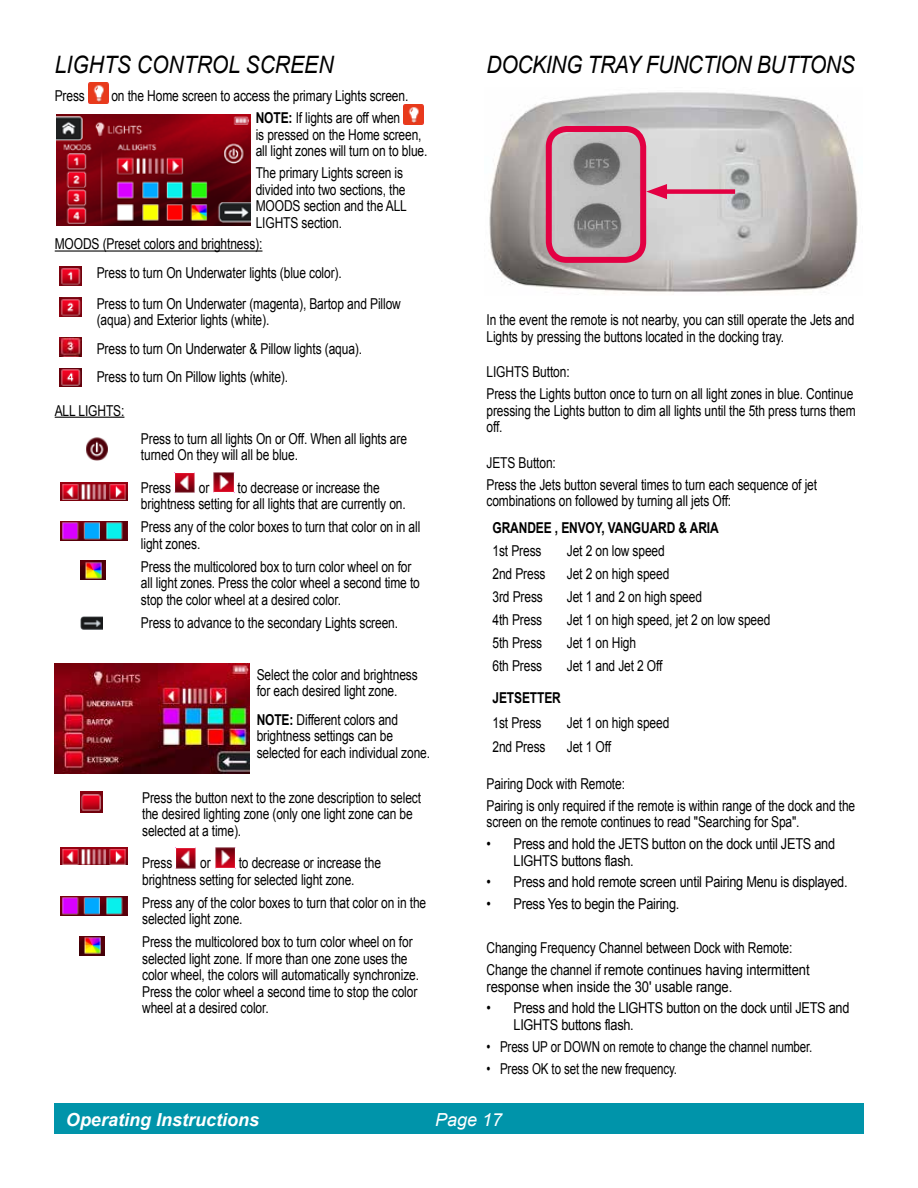
<style>
.page{position:relative;width:918px;height:1188px;background:#fff}
.page>*{position:absolute;margin:0;border:0;box-sizing:border-box;transform-origin:0 0}
.t1{font:italic 24px "Arial";letter-spacing:-.02em;color:#000;scale:.88 1}
.t2{font:italic 24px "Arial";color:#000;scale:.88 1}
.t3{font:italic 700 18px "Arial";color:#fff}
.t4{font:italic 18px "Arial";color:#fff}
.t5{font:15px/16.5px "Arial";letter-spacing:-.01em;color:#000;scale:.8 1}
.t6{font:15px/16.5px "Arial";letter-spacing:-.01em;color:#000;scale:.85 1}
.t7{font:15px "Arial";letter-spacing:-.01em;color:#000;scale:.77 1}
.t8{font:700 15px "Arial";letter-spacing:-.01em;color:#000;scale:.8 1}
.t9{font:15px "Arial";letter-spacing:-.01em;color:#000;scale:.87 1}
.s1{font-weight:700}
</style>
<div class="page">
<div style="left:54px;top:1103px;width:810px;height:31px;background:#0094aa"></div>
<hr style="left:55px;top:250px;width:207px;height:2px;background:#000">
<hr style="left:55px;top:417px;width:69px;height:1px;background:#000">
<img style="left:88px;top:83px;width:21px;height:20px">
<img style="left:403px;top:105px;width:21px;height:20px">
<img style="left:59px;top:267px;width:23px;height:19px">
<img style="left:59px;top:298px;width:23px;height:19px">
<img style="left:59px;top:337px;width:23px;height:19px">
<img style="left:59px;top:368px;width:23px;height:19px">
<img style="left:86px;top:437px;width:22px;height:23px">
<img style="left:60px;top:483px;width:67px;height:17px">
<img style="left:174px;top:472px;width:21px;height:21px">
<img style="left:214px;top:472px;width:20px;height:21px">
<img style="left:60px;top:521px;width:67px;height:19px">
<img style="left:80px;top:561px;width:26px;height:19px">
<img style="left:81px;top:617px;width:22px;height:13px">
<img style="left:80px;top:792px;width:23px;height:20px">
<img style="left:60px;top:848px;width:67px;height:17px">
<img style="left:175px;top:848px;width:21px;height:20px">
<img style="left:215px;top:848px;width:21px;height:20px">
<img style="left:60px;top:897px;width:67px;height:19px">
<img style="left:79px;top:936px;width:26px;height:19px">
<img style="left:56px;top:115px;width:195px;height:110px">
<img style="left:55px;top:664px;width:194px;height:110px">
<img style="left:489px;top:92px;width:369px;height:202px">
<img style="left:549px;top:129px;width:94px;height:131px">
<div style="left:546px;top:126px;width:100px;height:137px;border:6px solid #e30043;border-radius:18px"></div>
<div style="left:659px;top:189px;width:76px;height:5px;background:#e30043"></div>
<svg style="left:646px;top:184px;width:21px;height:15px"></svg>
<h1 class="t2" style="left:55px;top:49px;width:318px">LIGHTS CONTROL SCREEN</h1>
<p class="t5" style="left:55px;top:88px;width:39px">Press</p>
<p class="t5" style="left:256px;top:85px;width:192px;line-height:21.9px;text-indent:-144px">on the Home screen to access the primary Lights screen.<br><span class="s1">NOTE:</span> If lights are off when</p>
<p class="t5" style="left:256px;top:126px;width:216px">is pressed on the Home screen, all light zones will turn on to blue.</p>
<p class="t5" style="left:256px;top:165px;width:190px">The primary Lights screen is divided into two sections, the<br>MOODS section and the ALL<br>LIGHTS section.</p>
<p class="t5" style="left:97px;top:230px;width:308px;line-height:28.3px;text-indent:-42px">MOODS (Preset colors and brightness):<br>Press to turn On Underwater lights (blue color).</p>
<p class="t5" style="left:97px;top:295px;width:382px">Press to turn On Underwater (magenta), Bartop and Pillow (aqua) and Exterior lights (white).</p>
<p class="t5" style="left:97px;top:335px;width:333px;line-height:27.9px">Press to turn On Underwater &amp; Pillow lights (aqua).<br>Press to turn On Pillow lights (white).</p>
<p class="t5" style="left:55px;top:402px;width:89px">ALL LIGHTS:</p>
<p class="t5" style="left:141px;top:431px;width:334px">Press to turn all lights On or Off. When all lights are turned On they will all be blue.</p>
<p class="t5" style="left:141px;top:480px;width:39px">Press</p>
<p class="t5" style="left:199px;top:480px;width:15px">or</p>
<p class="t5" style="left:141px;top:480px;width:333px;text-indent:97px">to decrease or increase the brightness setting for all lights that are currently on.</p>
<p class="t5" style="left:141px;top:519px;width:351px">Press any of the color boxes to turn that color on in all light zones.</p>
<p class="t5" style="left:141px;top:558px;width:350px">Press the multicolored box to turn color wheel on for all light zones. Press the color wheel a second time to stop the color wheel at a desired color.</p>
<p class="t5" style="left:141px;top:614px;width:323px">Press to advance to the secondary Lights screen.</p>
<p class="t5" style="left:257px;top:666px;width:203px">Select the color and brightness for each desired light zone.</p>
<p class="t5" style="left:257px;top:712px;width:218px"><span class="s1">NOTE:</span> Different colors and brightness settings can be selected for each individual zone.</p>
<p class="t5" style="left:142px;top:789px;width:350px">Press the button next to the zone description to select the desired lighting zone (only one light zone can be selected at a time).</p>
<p class="t5" style="left:142px;top:855px;width:39px">Press</p>
<p class="t5" style="left:200px;top:855px;width:15px">or</p>
<p class="t5" style="left:142px;top:855px;width:300px;text-indent:97px">to decrease or increase the brightness setting for selected light zone.</p>
<p class="t5" style="left:142px;top:894px;width:357px">Press any of the color boxes to turn that color on in the selected light zone.</p>
<p class="t5" style="left:142px;top:934px;width:348px">Press the multicolored box to turn color wheel on for selected light zone. If more than one zone uses the color wheel, the colors will automatically synchronize.<br>Press the color wheel a second time to stop the color wheel at a desired color.</p>
<h1 class="t1" style="left:487px;top:49px;width:420px">DOCKING TRAY FUNCTION BUTTONS</h1>
<p class="t5" style="left:487px;top:312px;width:462px">In the event the remote is not nearby, you can still operate the Jets and<br>Lights by pressing the buttons located in the docking tray.</p>
<p class="t5" style="left:487px;top:361px;width:460px;line-height:21.9px">LIGHTS Button:<br>Press the Lights button once to turn on all light zones in blue. Continue</p>
<p class="t5" style="left:487px;top:402px;width:463px">pressing the Lights button to dim all lights until the 5th press turns them off.</p>
<p class="t5" style="left:487px;top:452px;width:415px;line-height:21.9px">JETS Button:<br>Press the Jets button several times to turn each sequence of jet</p>
<p class="t5" style="left:487px;top:493px;width:307px">combinations on followed by turning all jets Off:</p>
<p class="t8" style="left:493px;top:518px;width:284px">GRANDEE , ENVOY, VANGUARD &amp; ARIA</p>
<p class="t5" style="left:493px;top:543px;width:63px">1st Press</p>
<p class="t5" style="left:567px;top:543px;width:124px">Jet 2 on low speed</p>
<p class="t5" style="left:493px;top:566px;width:68px">2nd Press</p>
<p class="t5" style="left:567px;top:566px;width:130px">Jet 2 on high speed</p>
<p class="t5" style="left:493px;top:589px;width:64px">3rd Press</p>
<p class="t5" style="left:567px;top:589px;width:171px">Jet 1 and 2 on high speed</p>
<p class="t5" style="left:493px;top:612px;width:64px">4th Press</p>
<p class="t5" style="left:567px;top:612px;width:256px">Jet 1 on high speed, jet 2 on low speed</p>
<p class="t5" style="left:493px;top:635px;width:64px">5th Press</p>
<p class="t5" style="left:567px;top:635px;width:88px">Jet 1 on High</p>
<p class="t5" style="left:493px;top:657px;width:64px">6th Press</p>
<p class="t5" style="left:567px;top:657px;width:121px">Jet 1 and Jet 2 Off</p>
<p class="t8" style="left:493px;top:688px;width:87px">JETSETTER</p>
<p class="t5" style="left:493px;top:714px;width:63px">1st Press</p>
<p class="t5" style="left:567px;top:714px;width:130px">Jet 1 on high speed</p>
<p class="t5" style="left:493px;top:739px;width:68px">2nd Press</p>
<p class="t5" style="left:567px;top:739px;width:57px">Jet 1 Off</p>
<p class="t5" style="left:487px;top:773px;width:462px;line-height:21.9px">Pairing Dock with Remote:<br>Pairing is only required if the remote is within range of the dock and the</p>
<p class="t5" style="left:487px;top:814px;width:393px">screen on the remote continues to read "Searching for Spa".</p>
<p class="t6" style="left:514px;top:836px;width:380px;text-indent:-27px">• Press and hold the JETS button on the dock until JETS and<br>LIGHTS buttons flash.</p>
<p class="t6" style="left:487px;top:874px;width:426px">• Press and hold remote screen until Pairing Menu is displayed.</p>
<p class="t6" style="left:487px;top:896px;width:229px">• Press Yes to begin the Pairing.</p>
<p class="t5" style="left:487px;top:937px;width:405px;line-height:21.9px">Changing Frequency Channel between Dock with Remote:<br>Change the channel if remote continues having intermittent</p>
<p class="t9" style="left:487px;top:976px;width:284px">response when inside the 30' usable range.</p>
<p class="t6" style="left:514px;top:1000px;width:397px;text-indent:-27px">• Press and hold the LIGHTS button on the dock until JETS and<br>LIGHTS buttons flash.</p>
<p class="t7" style="left:487px;top:1037px;width:425px">• Press UP or DOWN on remote to change the channel number.</p>
<p class="t7" style="left:487px;top:1059px;width:249px">• Press OK to set the new frequency.</p>
<p class="t3" style="left:66px;top:1108px;width:195px">Operating Instructions</p>
<p class="t4" style="left:435px;top:1108px;width:69px">Page 17</p>
</div>
